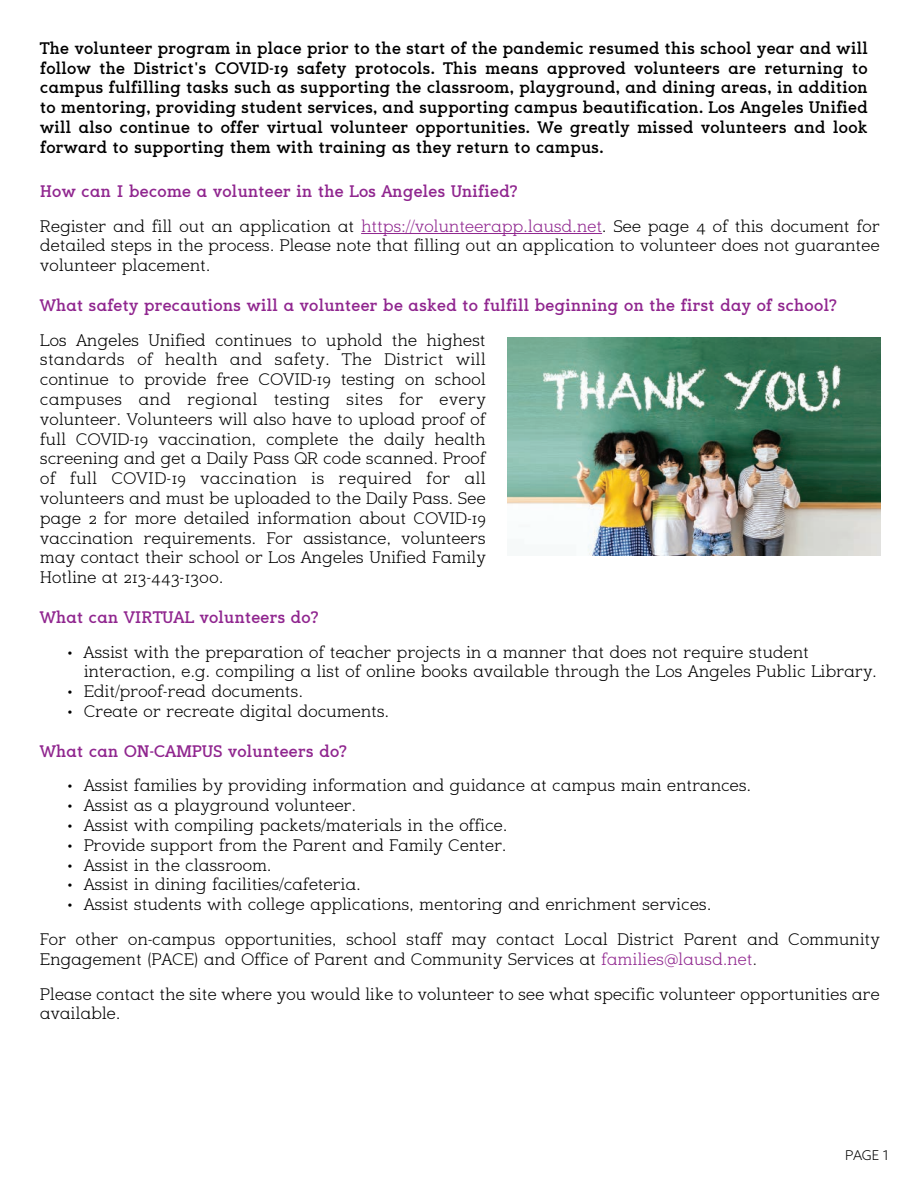
<style>
.page{position:relative;width:918px;height:1188px;background:#fff}
.page>*{position:absolute;margin:0;border:0;box-sizing:border-box;transform-origin:0 0}
.t1{font:16.5px/19.8px "Sugarcubes";letter-spacing:-.02em;color:#000001}
.t2{font:700 16.5px/19.8px "Sugarcubes";letter-spacing:-.02em;color:#000001;text-align:justify}
.t3{font:700 16.5px "Sugarcubes";letter-spacing:-.02em;color:#90268f}
.t4{font:300 13.5px "Azo Sans";color:#000001}
.s1{font-weight:700;color:#90268f}
.s2{color:#90268f}
.s3{color:#231f20}
</style>
<div class="page">
<hr style="left:361px;top:233px;width:241px;height:1px;background:#90268f">
<img style="left:508px;top:337px;width:372px;height:219px">
<p class="t2" style="left:40px;top:38px;width:830px">The volunteer program in place prior to the start of the pandemic resumed this school year and will follow the District's COVID-19 safety protocols. This means approved volunteers are returning to campus fulfilling tasks such as supporting the classroom, playground, and dining areas, in addition to mentoring, providing student services, and supporting campus beautification. Los Angeles Unified will also continue to offer virtual volunteer opportunities. We greatly missed volunteers and look forward to supporting them with training as they return to campus.</p>
<p class="t1" style="left:40px;top:174px;width:842px;line-height:34.8px"><span class="s1">How can I become a volunteer in the Los Angeles Unified?<br></span>Register and fill out an application at <span class="s2">https://volunteerapp.lausd.net</span>. See page 4 of this document for</p>
<p class="t1" style="left:40px;top:236px;width:841px">detailed steps in the process. Please note that filling out an application to volunteer does not guarantee volunteer placement.</p>
<p class="t3" style="left:40px;top:295px;width:798px">What safety precautions will a volunteer be asked to fulfill beginning on the first day of school?</p>
<p class="t1" style="left:40px;top:330px;width:448px;text-align:justify">Los Angeles Unified continues to uphold the highest standards of health and safety. The District will continue to provide free COVID-19 testing on school campuses and regional testing sites for every volunteer. Volunteers will also have to upload proof of full COVID-19 vaccination, complete the daily health screening and get a Daily Pass QR code scanned. Proof of full COVID-19 vaccination is required for all volunteers and must be uploaded to the Daily Pass. See page 2 for more detailed information about COVID-19 vaccination requirements. For assistance, volunteers may contact their school or Los Angeles Unified Family Hotline at 213-443-1300.</p>
<p class="t3" style="left:40px;top:607px;width:280px">What can VIRTUAL volunteers do?</p>
<p class="t1" style="left:84px;top:642px;width:795px;text-indent:-16px">• Assist with the preparation of teacher projects in a manner that does not require student interaction, e.g. compiling a list of online books available through the Los Angeles Public Library.</p>
<p class="t1" style="left:67px;top:682px;width:237px">• Edit/proof-read documents.</p>
<p class="t1" style="left:67px;top:701px;width:324px">• Create or recreate digital documents.</p>
<p class="t3" style="left:40px;top:741px;width:309px">What can ON-CAMPUS volunteers do?</p>
<p class="t1" style="left:67px;top:776px;width:686px">• Assist families by providing information and guidance at campus main entrances.</p>
<p class="t1" style="left:67px;top:796px;width:291px">• Assist as a playground volunteer.</p>
<p class="t1" style="left:67px;top:815px;width:442px">• Assist with compiling packets/materials in the office.</p>
<p class="t1" style="left:67px;top:835px;width:441px">• Provide support from the Parent and Family Center.</p>
<p class="t1" style="left:67px;top:855px;width:206px">• Assist in the classroom.</p>
<p class="t1" style="left:67px;top:875px;width:295px">• Assist in dining facilities/cafeteria.</p>
<p class="t1" style="left:40px;top:887px;width:842px;line-height:34.8px;text-indent:27px">• Assist students with college applications, mentoring and enrichment services.<br>For other on-campus opportunities, school staff may contact Local District Parent and Community</p>
<p class="t1" style="left:40px;top:942px;width:842px;line-height:34.8px">Engagement (PACE) and Office of Parent and Community Services at <span class="s2">families@lausd.net</span><span class="s3">.<br></span>Please contact the site where you would like to volunteer to see what specific volunteer opportunities are</p>
<p class="t1" style="left:40px;top:1004px;width:82px">available.</p>
<p class="t4" style="left:845px;top:1146px;width:46px">PAGE 1</p>
</div>
